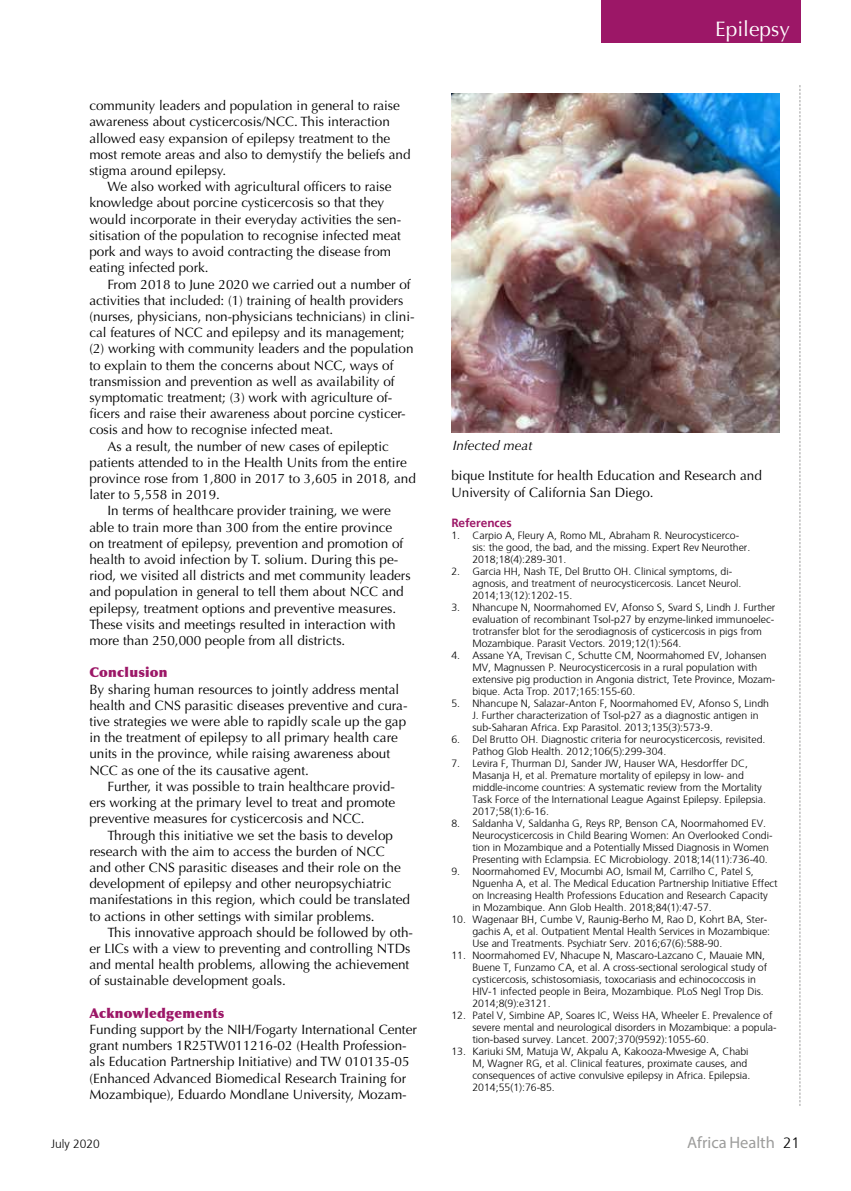
<style>
.page{position:relative;width:851px;height:1191px;background:#fff}
.page>*{position:absolute;margin:0;border:0;box-sizing:border-box;transform-origin:0 0}
.t1{font:21px "Optima";color:#fff}
.t2{font:16.5px "Myriad Pro";color:#9d9d9c}
.t3{font:13.5px/16.2px "Optima";color:#000}
.t4{font:900 13.5px "Optima";letter-spacing:.02em;color:#9c1767}
.t5{font:italic 13.5px "Optima";color:#000}
.t6{font:300 12px "Frutiger";color:#000}
.t7{font:700 11.85px "Frutiger";color:#9c1767}
.t8{font:300 10.5px/12px "Frutiger";color:#000}
.s1{font-family:"Frutiger";font-weight:300;font-size:15px;color:#000}
</style>
<div class="page">
<svg style="left:799px;top:85px;width:1px;height:1021px"></svg>
<div style="left:600px;top:0;width:200px;height:43px;background:#9c1767"></div>
<img style="left:451px;top:94px;width:328px;height:339px">
<p class="t3" style="left:89px;top:98px;width:322px">community leaders and population in general to raise awareness about cysticercosis/NCC. This interaction allowed easy expansion of epilepsy treatment to the most remote areas and also to demystify the beliefs and stigma around epilepsy.</p>
<p class="t3" style="left:89px;top:179px;width:313px;text-indent:18px">We also worked with agricultural officers to raise knowledge about porcine cysticercosis so that they would incorporate in their everyday activities the sen&shy;sitisation of the population to recognise infected meat pork and ways to avoid contracting the disease from eating infected pork.</p>
<p class="t3" style="left:107px;top:276px;width:305px">From 2018 to June 2020 we carried out a number of</p>
<p class="t3" style="left:89px;top:292px;width:315px">activities that included: (1) training of health providers</p>
<p class="t3" style="left:89px;top:308px;width:327px">(nurses, physicians, non-physicians technicians) in clini-</p>
<p class="t3" style="left:89px;top:325px;width:317px">cal features of NCC and epilepsy and its management;</p>
<p class="t3" style="left:89px;top:341px;width:325px">(2) working with community leaders and the population</p>
<p class="t3" style="left:89px;top:357px;width:305px">to explain to them the concerns about NCC, ways of</p>
<p class="t3" style="left:89px;top:373px;width:307px">transmission and prevention as well as availability of</p>
<p class="t3" style="left:89px;top:389px;width:304px">symptomatic treatment; (3) work with agriculture of-</p>
<p class="t3" style="left:89px;top:406px;width:318px">ficers and raise their awareness about porcine cysticer-</p>
<p class="t3" style="left:89px;top:422px;width:245px">cosis and how to recognise infected meat.</p>
<p class="t3" style="left:107px;top:438px;width:283px">As a result, the number of new cases of epileptic</p>
<p class="t3" style="left:89px;top:454px;width:319px">patients attended to in the Health Units from the entire</p>
<p class="t3" style="left:89px;top:470px;width:328px">province rose from 1,800 in 2017 to 3,605 in 2018, and</p>
<p class="t3" style="left:89px;top:487px;width:132px">later to 5,558 in 2019.</p>
<p class="t3" style="left:107px;top:503px;width:285px">In terms of healthcare provider training, we were</p>
<p class="t3" style="left:89px;top:519px;width:304px">able to train more than 300 from the entire province</p>
<p class="t3" style="left:89px;top:535px;width:315px">on treatment of epilepsy, prevention and promotion of</p>
<p class="t3" style="left:89px;top:551px;width:310px">health to avoid infection by T. solium. During this pe-</p>
<p class="t3" style="left:89px;top:568px;width:323px">riod, we visited all districts and met community leaders</p>
<p class="t3" style="left:89px;top:584px;width:316px">and population in general to tell them about NCC and</p>
<p class="t3" style="left:89px;top:600px;width:308px">epilepsy, treatment options and preventive measures.</p>
<p class="t3" style="left:89px;top:616px;width:308px">These visits and meetings resulted in interaction with</p>
<p class="t3" style="left:89px;top:632px;width:257px">more than 250,000 people from all districts.</p>
<p class="t4" style="left:89px;top:664px;width:80px">Conclusion</p>
<p class="t3" style="left:89px;top:681px;width:319px">By sharing human resources to jointly address mental health and CNS parasitic diseases preventive and cura&shy;tive strategies we were able to rapidly scale up the gap in the treatment of epilepsy to all primary health care units in the province, while raising awareness about NCC as one of the its causative agent.</p>
<p class="t3" style="left:89px;top:778px;width:307px;text-align:justify;text-indent:18px">Further, it was possible to train healthcare provid&shy;ers working at the primary level to treat and promote preventive measures for cysticercosis and NCC.</p>
<p class="t3" style="left:89px;top:827px;width:322px;text-indent:18px">Through this initiative we set the basis to develop research with the aim to access the burden of NCC<br>and other CNS parasitic diseases and their role on the development of epilepsy and other neuropsychiatric manifestations in this region, which could be translated to actions in other settings with similar problems.</p>
<p class="t3" style="left:89px;top:924px;width:325px;text-indent:18px">This innovative approach should be followed by oth&shy;er LICs with a view to preventing and controlling NTDs and mental health problems, allowing the achievement of sustainable development goals.</p>
<p class="t4" style="left:89px;top:1004px;width:136px">Acknowledgements</p>
<p class="t3" style="left:89px;top:1021px;width:329px">Funding support by the NIH/Fogarty International Center grant numbers 1R25TW011216-02 (Health Profession&shy;als Education Partnership Initiative) and TW 010135-05 (Enhanced Advanced Biomedical Research Training for Mozambique), Eduardo Mondlane University, Mozam-</p>
<p class="t5" style="left:452px;top:437px;width:81px">Infected meat</p>
<h1 class="t1" style="left:715px;top:17px;width:76px">Epilepsy</h1>
<h1 class="t1" style="left:723px;top:17px;width:67px">Feature</h1>
<p class="t3" style="left:451px;top:468px;width:312px">bique Institute for health Education and Research and<br>University of California San Diego.</p>
<p class="t7" style="left:451px;top:515px;width:62px">References</p>
<p class="t8" style="left:472px;top:530px;width:279px;text-indent:-21px">1. Carpio A, Fleury A, Romo ML, Abraham R. Neurocysticerco&shy;sis: the good, the bad, and the missing. Expert Rev Neurother.<br>2018;18(4):289-301.</p>
<p class="t8" style="left:472px;top:566px;width:270px;text-indent:-21px">2. Garcia HH, Nash TE, Del Brutto OH. Clinical symptoms, di&shy;agnosis, and treatment of neurocysticercosis. Lancet Neurol.<br>2014;13(12):1202-15.</p>
<p class="t8" style="left:472px;top:602px;width:304px;text-indent:-21px">3. Nhancupe N, Noormahomed EV, Afonso S, Svard S, Lindh J. Further evaluation of recombinant Tsol-p27 by enzyme-linked immunoelec&shy;trotransfer blot for the serodiagnosis of cysticercosis in pigs from Mozambique. Parasit Vectors. 2019;12(1):564.</p>
<p class="t8" style="left:472px;top:650px;width:304px;text-indent:-21px">4. Assane YA, Trevisan C, Schutte CM, Noormahomed EV, Johansen MV, Magnussen P. Neurocysticercosis in a rural population with extensive pig production in Angonia district, Tete Province, Mozam&shy;bique. Acta Trop. 2017;165:155-60.</p>
<p class="t8" style="left:472px;top:698px;width:298px;text-indent:-21px">5. Nhancupe N, Salazar-Anton F, Noormahomed EV, Afonso S, Lindh<br>J. Further characterization of Tsol-p27 as a diagnostic antigen in sub-Saharan Africa. Exp Parasitol. 2013;135(3):573-9.</p>
<p class="t8" style="left:472px;top:734px;width:294px;text-indent:-21px">6. Del Brutto OH. Diagnostic criteria for neurocysticercosis, revisited.<br>Pathog Glob Health. 2012;106(5):299-304.</p>
<p class="t8" style="left:472px;top:758px;width:295px;text-indent:-21px">7. Levira F, Thurman DJ, Sander JW, Hauser WA, Hesdorffer DC, Masanja H, et al. Premature mortality of epilepsy in low- and middle-income countries: A systematic review from the Mortality Task Force of the International League Against Epilepsy. Epilepsia.<br>2017;58(1):6-16.</p>
<p class="t8" style="left:472px;top:818px;width:301px;text-indent:-21px">8. Saldanha V, Saldanha G, Reys RP, Benson CA, Noormahomed EV.<br>Neurocysticercosis in Child Bearing Women: An Overlooked Condi&shy;tion in Mozambique and a Potentially Missed Diagnosis in Women Presenting with Eclampsia. EC Microbiology. 2018;14(11):736-40.</p>
<p class="t8" style="left:472px;top:866px;width:307px;text-indent:-21px">9. Noormahomed EV, Mocumbi AO, Ismail M, Carrilho C, Patel S, Nguenha A, et al. The Medical Education Partnership Initiative Effect on Increasing Health Professions Education and Research Capacity in Mozambique. Ann Glob Health. 2018;84(1):47-57.</p>
<p class="t8" style="left:472px;top:914px;width:299px;text-indent:-21px">10. Wagenaar BH, Cumbe V, Raunig-Berho M, Rao D, Kohrt BA, Ster&shy;gachis A, et al. Outpatient Mental Health Services in Mozambique:<br>Use and Treatments. Psychiatr Serv. 2016;67(6):588-90.</p>
<p class="t8" style="left:472px;top:950px;width:296px;text-indent:-21px">11. Noormahomed EV, Nhacupe N, Mascaro-Lazcano C, Mauaie MN, Buene T, Funzamo CA, et al. A cross-sectional serological study of cysticercosis, schistosomiasis, toxocariasis and echinococcosis in HIV-1 infected people in Beira, Mozambique. PLoS Negl Trop Dis.<br>2014;8(9):e3121.</p>
<p class="t8" style="left:472px;top:1010px;width:306px;text-indent:-21px">12. Patel V, Simbine AP, Soares IC, Weiss HA, Wheeler E. Prevalence of severe mental and neurological disorders in Mozambique: a popula&shy;tion-based survey. Lancet. 2007;370(9592):1055-60.</p>
<p class="t8" style="left:472px;top:1046px;width:279px;text-indent:-21px">13. Kariuki SM, Matuja W, Akpalu A, Kakooza-Mwesige A, Chabi M, Wagner RG, et al. Clinical features, proximate causes, and consequences of active convulsive epilepsy in Africa. Epilepsia.<br>2014;55(1):76-85.</p>
<p class="t6" style="left:51px;top:1138px;width:50px">July 2020</p>
<p class="t2" style="left:687px;top:1132px;width:114px">Africa Health <span class="s1">21</span></p>
</div>
